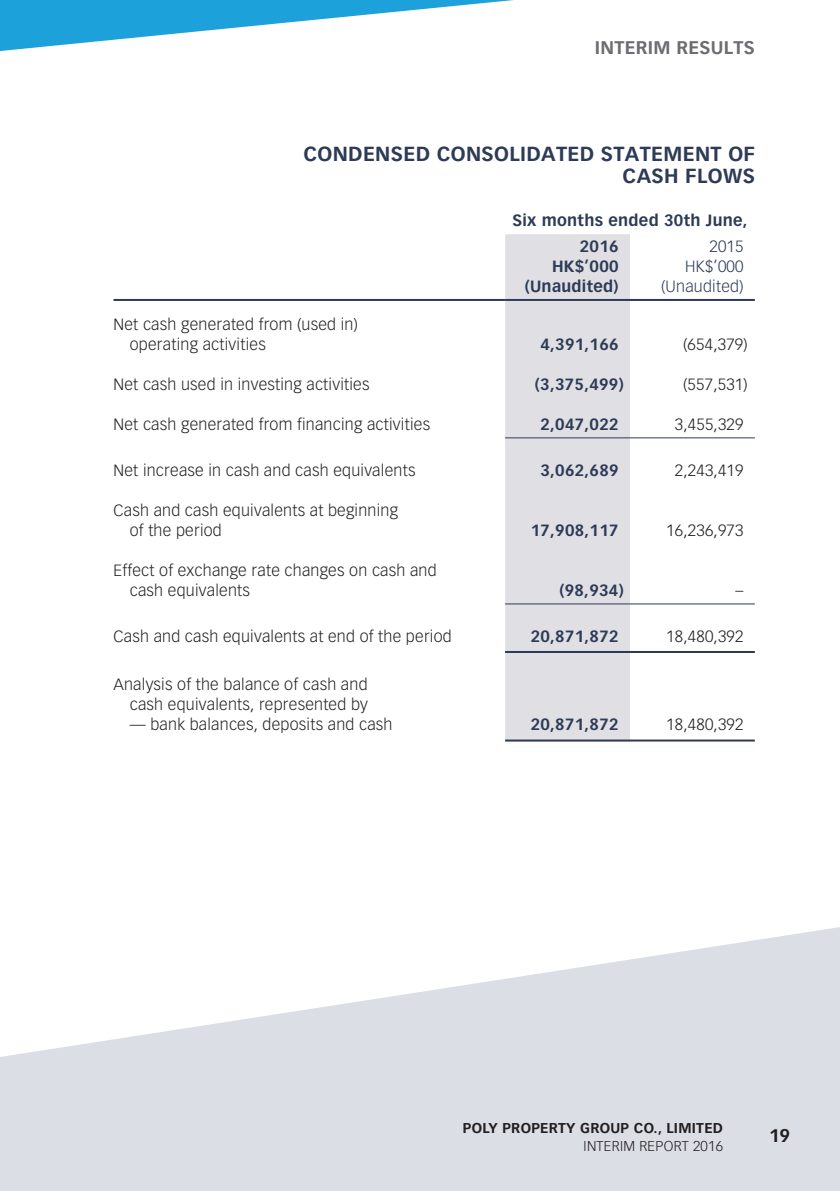
<style>
.page{position:relative;width:840px;height:1191px;background:#fff}
.page>*{position:absolute;margin:0;border:0;box-sizing:border-box;transform-origin:0 0}
._01_H1{font:700 20px "Vectora LT Std";letter-spacing:.02em;color:#2d3b57}
.t1{font:700 18px "Vectora LT Std";letter-spacing:.02em;color:#6c6d70}
.t2{font:700 18px "Vectora LT Std";color:#231f20}
._50_Table_txt{font:300 16px "Vectora LT Std";letter-spacing:.015em;color:#231f20}
._50_Table_txt-2{font:700 16px "Vectora LT Std";letter-spacing:.02em;color:#2d3b57}
._50_Table_txt-3{font:300 16px "Vectora LT Std";letter-spacing:.015em;color:#2d3b57}
.t3{font:700 14px "Vectora LT Std";letter-spacing:.02em;color:#231f20}
.t4{font:300 14px "Vectora LT Std";letter-spacing:.02em;color:#231f20}
</style>
<div class="page">
<svg style="left:0;top:927px;width:839px;height:264px;fill:#dcdee6"></svg>
<svg style="left:0;top:0;width:514px;height:51px"></svg>
<div style="left:505px;top:234px;width:124px;height:505px;background:#e0dfe3"></div>
<hr style="left:113px;top:299px;width:392px;height:2px;background:#2d3b57">
<hr style="left:505px;top:299px;width:124px;height:2px;background:#2d3b57">
<hr style="left:629px;top:299px;width:125px;height:2px;background:#2d3b57">
<hr style="left:505px;top:437px;width:124px;height:1px;background:#2d3b57">
<hr style="left:629px;top:437px;width:125px;height:1px;background:#2d3b57">
<hr style="left:505px;top:603px;width:124px;height:1px;background:#2d3b57">
<hr style="left:629px;top:603px;width:125px;height:1px;background:#2d3b57">
<hr style="left:505px;top:651px;width:124px;height:2px;background:#2d3b57">
<hr style="left:629px;top:651px;width:125px;height:2px;background:#2d3b57">
<hr style="left:505px;top:739px;width:124px;height:2px;background:#2d3b57">
<hr style="left:629px;top:739px;width:125px;height:2px;background:#2d3b57">
<p class="t1" style="left:594px;top:37px;width:161px">INTERIM RESULTS</p>
<p class="_01_H1" style="left:303px;top:142px;width:453px">CONDENSED CONSOLIDATED STATEMENT OF</p>
<p class="_01_H1" style="left:622px;top:164px;width:134px">CASH FLOWS</p>
<p class="_50_Table_txt-2" style="left:512px;top:210px;width:237px">Six months ended 30th June,</p>
<p class="_50_Table_txt-2" style="left:579px;top:236px;width:40px">2016</p>
<p class="_50_Table_txt-3" style="left:709px;top:237px;width:36px">2015</p>
<p class="_50_Table_txt-2" style="left:551px;top:256px;width:68px">HK$’000</p>
<p class="_50_Table_txt-3" style="left:684px;top:257px;width:60px">HK$’000</p>
<p class="_50_Table_txt-2" style="left:524px;top:276px;width:95px">(Unaudited)</p>
<p class="_50_Table_txt-3" style="left:660px;top:277px;width:84px">(Unaudited)</p>
<p class="_50_Table_txt" style="left:113px;top:315px;width:246px">Net cash generated from (used in)</p>
<p class="_50_Table_txt" style="left:130px;top:335px;width:137px">operating activities</p>
<p class="_50_Table_txt-2" style="left:540px;top:334px;width:80px">4,391,166</p>
<p class="_50_Table_txt" style="left:682px;top:335px;width:66px">(654,379)</p>
<p class="_50_Table_txt" style="left:113px;top:375px;width:257px">Net cash used in investing activities</p>
<p class="_50_Table_txt-2" style="left:534px;top:374px;width:90px">(3,375,499)</p>
<p class="_50_Table_txt" style="left:682px;top:375px;width:66px">(557,531)</p>
<p class="_50_Table_txt" style="left:113px;top:415px;width:318px">Net cash generated from financing activities</p>
<p class="_50_Table_txt-2" style="left:540px;top:414px;width:80px">2,047,022</p>
<p class="_50_Table_txt" style="left:674px;top:415px;width:70px">3,455,329</p>
<p class="_50_Table_txt" style="left:113px;top:461px;width:303px">Net increase in cash and cash equivalents</p>
<p class="_50_Table_txt-2" style="left:540px;top:460px;width:80px">3,062,689</p>
<p class="_50_Table_txt" style="left:674px;top:461px;width:70px">2,243,419</p>
<p class="_50_Table_txt" style="left:113px;top:501px;width:286px">Cash and cash equivalents at beginning</p>
<p class="_50_Table_txt" style="left:130px;top:521px;width:93px">of the period</p>
<p class="_50_Table_txt-2" style="left:530px;top:520px;width:89px">17,908,117</p>
<p class="_50_Table_txt" style="left:666px;top:521px;width:79px">16,236,973</p>
<p class="_50_Table_txt" style="left:113px;top:561px;width:324px">Effect of exchange rate changes on cash and</p>
<p class="_50_Table_txt" style="left:130px;top:581px;width:121px">cash equivalents</p>
<p class="_50_Table_txt-2" style="left:559px;top:580px;width:66px">(98,934)</p>
<p class="_50_Table_txt" style="left:735px;top:581px;width:9px">–</p>
<p class="_50_Table_txt" style="left:113px;top:627px;width:339px">Cash and cash equivalents at end of the period</p>
<p class="_50_Table_txt-2" style="left:530px;top:626px;width:89px">20,871,872</p>
<p class="_50_Table_txt" style="left:666px;top:627px;width:79px">18,480,392</p>
<p class="_50_Table_txt" style="left:113px;top:675px;width:255px">Analysis of the balance of cash and</p>
<p class="_50_Table_txt" style="left:130px;top:695px;width:239px">cash equivalents, represented by</p>
<p class="_50_Table_txt" style="left:130px;top:715px;width:264px">— bank balances, deposits and cash</p>
<p class="_50_Table_txt-2" style="left:530px;top:715px;width:89px">20,871,872</p>
<p class="_50_Table_txt" style="left:666px;top:715px;width:79px">18,480,392</p>
<p class="t3" style="left:462px;top:1119px;width:261px">POLY PROPERTY GROUP CO., LIMITED</p>
<p class="t4" style="left:583px;top:1138px;width:141px">INTERIM REPORT 2016</p>
<p class="t2" style="left:768px;top:1124px;width:23px">19</p>
</div>
